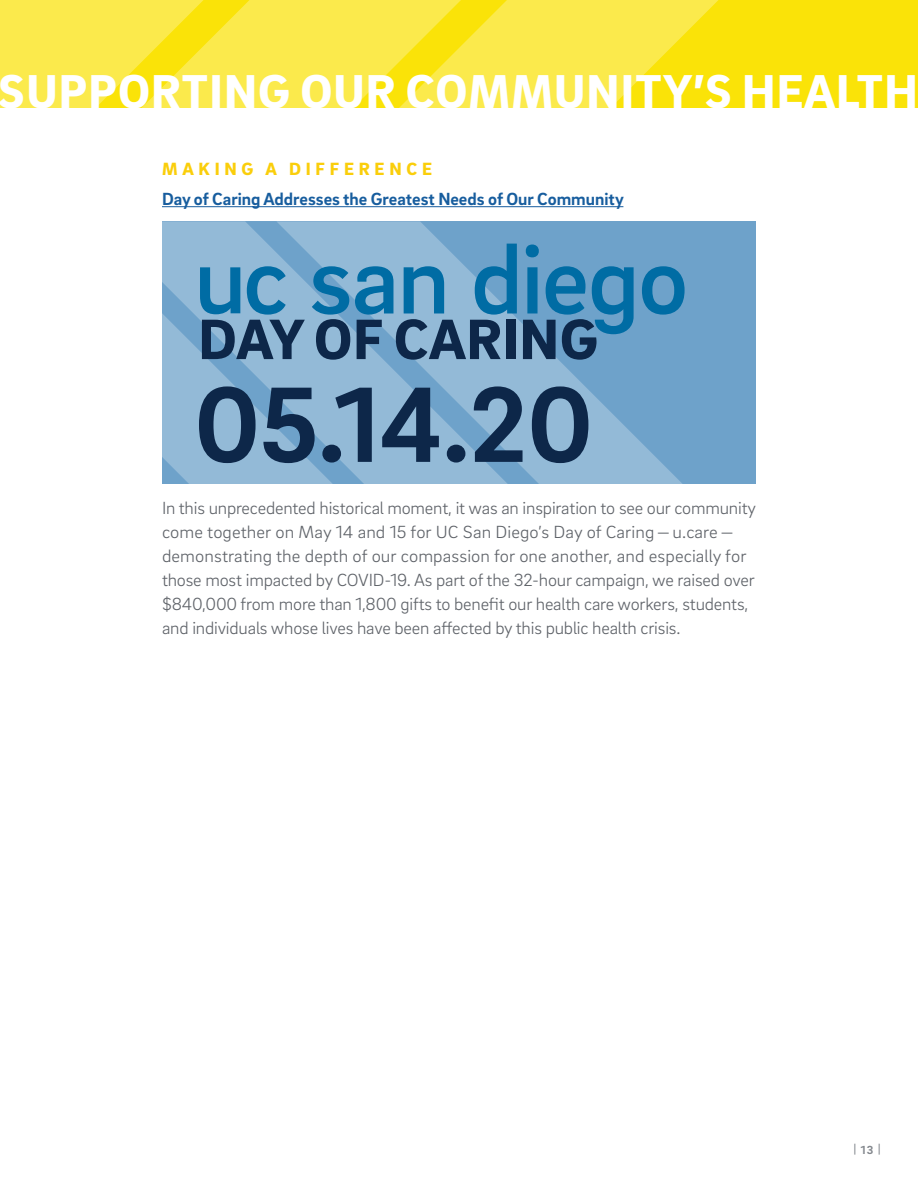
<style>
.page{position:relative;width:918px;height:1188px;background:#fff}
.page>*{position:absolute;margin:0;border:0;box-sizing:border-box;transform-origin:0 0}
.t1{font:700 109.8px "Brix Sans";color:#0d2749}
.t2{font:900 58.2px "Brix Sans";letter-spacing:.015em;color:#0d2749}
.t3{font:900 48.75px "Brix Sans";letter-spacing:.025em;color:#fff}
.t4{font:900 18.15px "Brix Sans";letter-spacing:.265em;color:#face0b}
.t5{font:300 18px/24px "Brix Sans";letter-spacing:-.01em;color:#5f6369}
.t6{font:700 18px "Brix Sans";color:#175d9e}
.t7{font:700 12px "Brix Sans";color:#84888e}
</style>
<div class="page">
<div style="left:0;top:0;width:918px;height:108px;background:#fae308"></div>
<svg style="left:0;top:0;width:718px;height:108px;fill:#fbea4c"></svg>
<div style="left:162px;top:221px;width:594px;height:263px;background:#6ea2ca"></div>
<svg style="left:162px;top:221px;width:106px;height:23px;background:#8eb6d5"></svg>
<svg style="left:277px;top:221px;width:240px;height:23px;fill:#93bad7"></svg>
<hr style="left:162px;top:206px;width:461px;height:1px;background:#175d9e">
<svg style="left:162px;top:244px;width:523px;height:240px"></svg>
<p class="t3" style="left:-1px;top:59px;width:921px">SUPPORTING OUR COMMUNITY’S HEALTH</p>
<p class="t4" style="left:162px;top:157px;width:271px">MAKING A DIFFERENCE</p>
<p class="t6" style="left:162px;top:187px;width:463px">Day of Caring Addresses the Greatest Needs of Our Community</p>
<p class="t2" style="left:198px;top:301px;width:401px">DAY OF CARING</p>
<p class="t1" style="left:194px;top:353px;width:400px">05.14.20</p>
<p class="t5" style="left:162px;top:495px;width:596px">In this unprecedented historical moment, it was an inspiration to see our community come together on May 14 and 15 for UC San Diego’s Day of Caring—u.care— demonstrating the depth of our compassion for one another, and especially for those most impacted by COVID-19. As part of the 32-hour campaign, we raised over $840,000 from more than 1,800 gifts to benefit our health care workers, students, and individuals whose lives have been affected by this public health crisis.</p>
<p class="t7" style="left:854px;top:1141px;width:28px">| 13 |</p>
</div>
